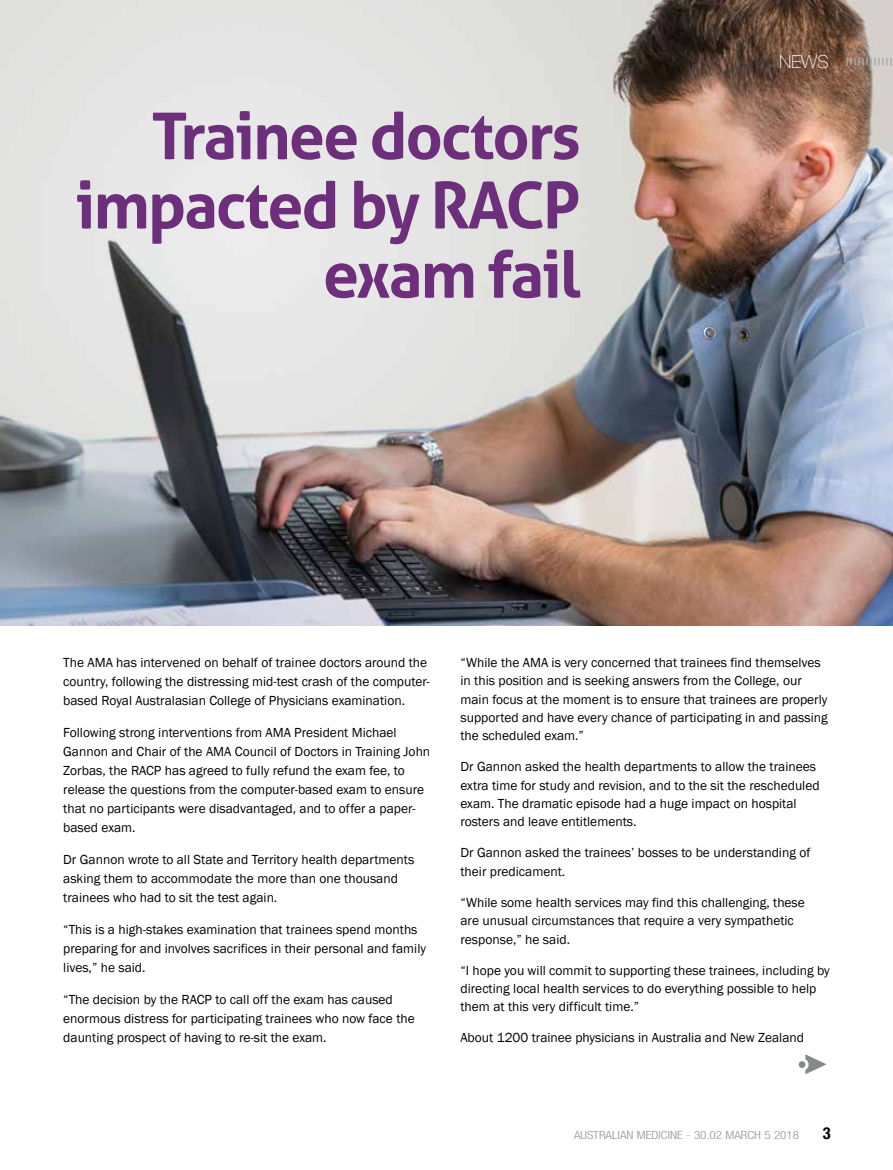
<style>
.page{position:relative;width:893px;height:1170px;background:#fff}
.page>*{position:absolute;margin:0;border:0;box-sizing:border-box;transform-origin:0 0}
.t1{font:700 64.35px/69.2px "Aller";letter-spacing:-.03em;color:#6d2f7c;text-align:right}
.t2{font:100 18px "Helvetica Neue";color:#fff}
.t3{font:700 condensed 16.5px "Helvetica Neue";color:#000}
.t4{font:13.5px/19px "Franklin Gothic";color:#000}
.t5{font:300 condensed 11.25px "Helvetica Neue";color:#939598;scale:1.15 1}
</style>
<div class="page">
<img style="left:0;top:0;width:893px;height:625px">
<svg style="left:846px;top:58px;width:47px;height:7px"></svg>
<svg style="left:799px;top:1054px;width:28px;height:20px"></svg>
<h1 class="t1" style="left:76px;top:101px;width:507px">Trainee doctors impacted by RACP exam fail</h1>
<h2 class="t2" style="left:779px;top:52px;width:51px">NEWS</h2>
<p class="t4" style="left:63px;top:653px;width:368px">The AMA has intervened on behalf of trainee doctors around the country, following the distressing mid-test crash of the computer&shy;based Royal Australasian College of Physicians examination.</p>
<p class="t4" style="left:63px;top:723px;width:368px">Following strong interventions from AMA President Michael Gannon and Chair of the AMA Council of Doctors in Training John Zorbas, the RACP has agreed to fully refund the exam fee, to release the questions from the computer-based exam to ensure that no participants were disadvantaged, and to offer a paper&shy;based exam.</p>
<p class="t4" style="left:63px;top:850px;width:352px">Dr Gannon wrote to all State and Territory health departments asking them to accommodate the more than one thousand trainees who had to sit the test again.</p>
<p class="t4" style="left:63px;top:920px;width:364px">“This is a high-stakes examination that trainees spend months preparing for and involves sacrifices in their personal and family lives,” he said.</p>
<p class="t4" style="left:63px;top:990px;width:353px">“The decision by the RACP to call off the exam has caused enormous distress for participating trainees who now face the daunting prospect of having to re-sit the exam.</p>
<p class="t4" style="left:460px;top:653px;width:369px;line-height:18.3px">“While the AMA is very concerned that trainees find themselves in this position and is seeking answers from the College, our main focus at the moment is to ensure that trainees are properly supported and have every chance of participating in and passing the scheduled exam.”</p>
<p class="t4" style="left:460px;top:758px;width:361px;line-height:18.3px">Dr Gannon asked the health departments to allow the trainees extra time for study and revision, and to the sit the rescheduled exam. The dramatic episode had a huge impact on hospital rosters and leave entitlements.</p>
<p class="t4" style="left:460px;top:844px;width:351px;line-height:18.3px">Dr Gannon asked the trainees’ bosses to be understanding of their predicament.</p>
<p class="t4" style="left:460px;top:893px;width:346px;line-height:18.3px">“While some health services may find this challenging, these are unusual circumstances that require a very sympathetic response,” he said.</p>
<p class="t4" style="left:460px;top:961px;width:371px;line-height:18.3px">“I hope you will commit to supporting these trainees, including by directing local health services to do everything possible to help them at this very difficult time.”</p>
<p class="t4" style="left:460px;top:1028px;width:345px">About 1200 trainee physicians in Australia and New Zealand</p>
<p class="t5" style="left:574px;top:1128px;width:197px">AUSTRALIAN MEDICINE - 30.02 MARCH 5 2018</p>
<p class="t3" style="left:823px;top:1122px;width:9px">3</p>
</div>
